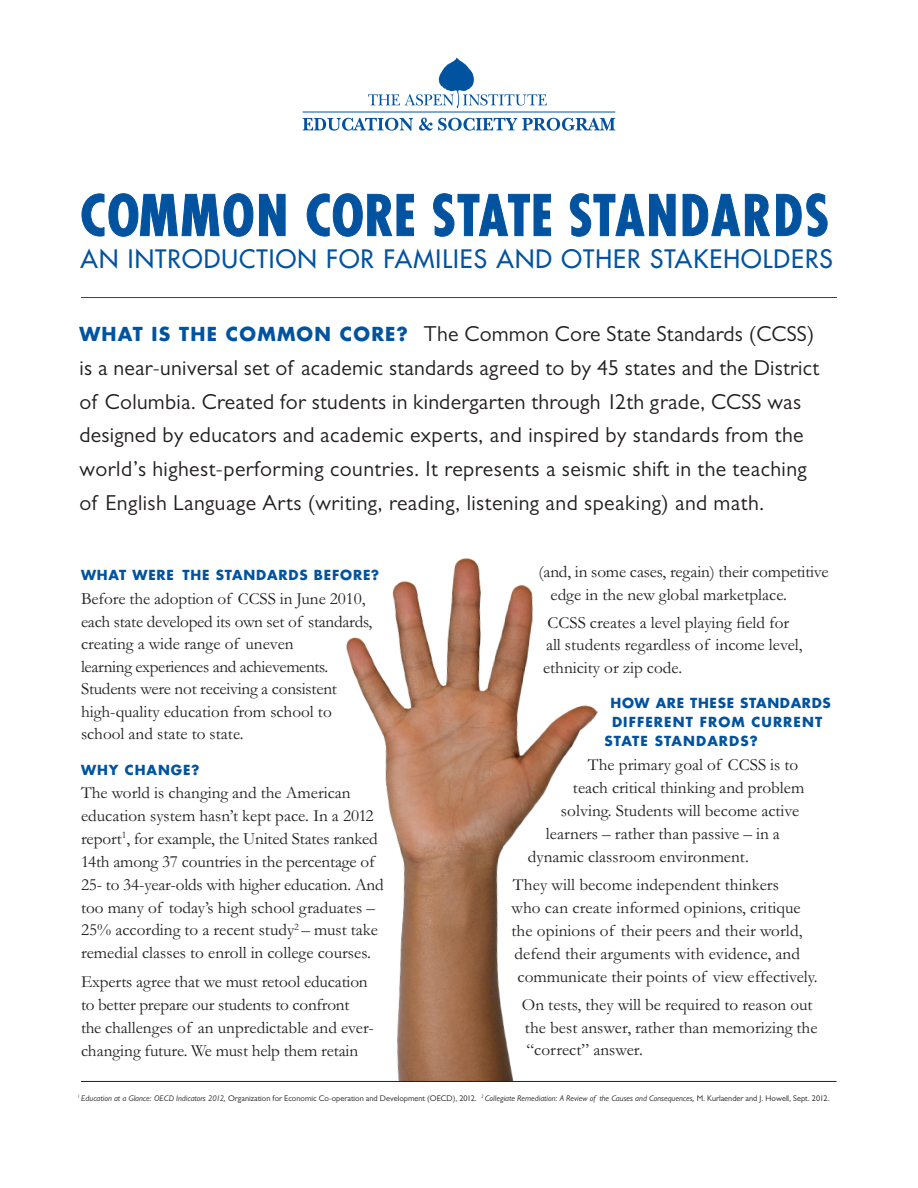
<style>
.page{position:relative;width:918px;height:1188px;background:#fff}
.page>*{position:absolute;margin:0;border:0;box-sizing:border-box;transform-origin:0 0}
.t1{font:700 condensed 54.75px "Futura";letter-spacing:.03em;color:#0153a0}
.t2{font:24.75px "Futura";letter-spacing:.045em;color:#0153a0}
.t3{font:21.75px/33.8px "Gill Sans";letter-spacing:.01em;color:#231f20}
.t4{font:17.25px/23px "Garamond";color:#231f20}
.t5{font:700 13.5px "Futura";letter-spacing:.06em;color:#0153a0}
.t6{font:700 13.5px "Futura";letter-spacing:.08em;color:#0153a0}
.t7{font:8.25px "Gill Sans";color:#231f20}
.s1{font-family:"Futura";font-weight:700;font-size:18.75px;color:#0153a0}
.s2{font-style:italic}
</style>
<div class="page">
<svg style="left:82px;top:193px;width:171px;height:44px"></svg>
<svg style="left:259px;top:194px;width:26px;height:42px"></svg>
<svg style="left:307px;top:193px;width:107px;height:44px"></svg>
<svg style="left:433px;top:193px;width:118px;height:44px"></svg>
<svg style="left:570px;top:193px;width:105px;height:44px"></svg>
<svg style="left:683px;top:193px;width:87px;height:43px"></svg>
<svg style="left:776px;top:193px;width:51px;height:44px"></svg>
<img style="left:294px;top:558px;width:321px;height:523px">
<hr style="left:81px;top:297px;width:756px;height:1px;background:#253f8e">
<hr style="left:81px;top:1081px;width:756px;height:1px;background:#231f20">
<svg style="left:368px;top:58px;width:179px;height:50px"></svg>
<svg style="left:303px;top:118px;width:110px;height:13px"></svg>
<svg style="left:419px;top:118px;width:196px;height:13px"></svg>
<hr style="left:303px;top:112px;width:312px;height:1px;background:#0153a0">
<p class="t1" style="left:81px;top:180px;width:750px">COMMON CORE STATE STANDARDS</p>
<p class="t2" style="left:81px;top:243px;width:754px">AN INTRODUCTION FOR FAMILIES AND OTHER STAKEHOLDERS</p>
<p class="t3" style="left:80px;top:317px;width:741px"><span class="s1">WHAT IS THE COMMON CORE?</span> The Common Core State Standards (CCSS) is a near-universal set of academic standards agreed to by 45 states and the District of Columbia. Created for students in kindergarten through 12th grade, CCSS was designed by educators and academic experts, and inspired by standards from the world’s highest-performing countries. It represents a seismic shift in the teaching of English Language Arts (writing, reading, listening and speaking) and math.</p>
<p class="t5" style="left:81px;top:566px;width:300px">WHAT WERE THE STANDARDS BEFORE?</p>
<p class="t4" style="left:81px;top:588px;width:293px;line-height:22.5px">Before the adoption of CCSS in June 2010, each state developed its own set of standards, creating a wide range of uneven<br>learning experiences and achievements.<br>Students were not receiving a consistent high-quality education from school to school and state to state.</p>
<p class="t5" style="left:81px;top:761px;width:120px">WHY CHANGE?</p>
<p class="t4" style="left:81px;top:781px;width:304px">The world is changing and the American education system hasn’t kept pace. In a 2012 report<sup>1</sup>, for example, the United States ranked 14th among 37 countries in the percentage of 25- to 34-year-olds with higher education. And too many of today’s high school graduates – 25% according to a recent study<sup>2</sup> – must take remedial classes to enroll in college courses.</p>
<p class="t4" style="left:81px;top:970px;width:295px">Experts agree that we must retool education to better prepare our students to confront the challenges of an unpredictable and ever&shy;changing future. We must help them retain</p>
<p class="t4" style="left:550px;top:561px;width:280px;line-height:22.5px;text-indent:-12px">(and, in some cases, regain) their competitive edge in the new global marketplace.</p>
<p class="t4" style="left:543px;top:611px;width:261px;line-height:22.5px">CCSS creates a level playing field for all students regardless of income level, ethnicity or zip code.</p>
<p class="t5" style="left:610px;top:694px;width:222px">HOW ARE THESE STANDARDS</p>
<p class="t6" style="left:612px;top:713px;width:212px">DIFFERENT FROM CURRENT</p>
<p class="t6" style="left:604px;top:732px;width:155px">STATE STANDARDS?</p>
<p class="t4" style="left:588px;top:754px;width:212px">The primary goal of CCSS is to</p>
<p class="t4" style="left:573px;top:777px;width:233px">teach critical thinking and problem</p>
<p class="t4" style="left:561px;top:799px;width:240px">solving. Students will become active</p>
<p class="t4" style="left:546px;top:822px;width:235px">learners – rather than passive – in a</p>
<p class="t4" style="left:528px;top:845px;width:222px">dynamic classroom environment.</p>
<p class="t4" style="left:513px;top:873px;width:268px">They will become independent thinkers</p>
<p class="t4" style="left:511px;top:896px;width:291px">who can create informed opinions, critique</p>
<p class="t4" style="left:511px;top:919px;width:292px">the opinions of their peers and their world,</p>
<p class="t4" style="left:514px;top:942px;width:287px">defend their arguments with evidence, and</p>
<p class="t4" style="left:517px;top:965px;width:301px">communicate their points of view effectively.</p>
<p class="t4" style="left:522px;top:993px;width:297px">On tests, they will be required to reason out the best answer, rather than memorizing the “correct” answer.</p>
<p class="t7" style="left:78px;top:1093px;width:754px"><sup>1</sup> <span class="s2">Education at a Glance: OECD Indicators 2012,</span> Organization for Economic Co-operation and Development (OECD), 2012. <sup>2</sup> <span class="s2">Collegiate Remediation: A Review of the Causes and Consequences,</span> M. Kurlaender and J. Howell, Sept. 2012.</p>
</div>
